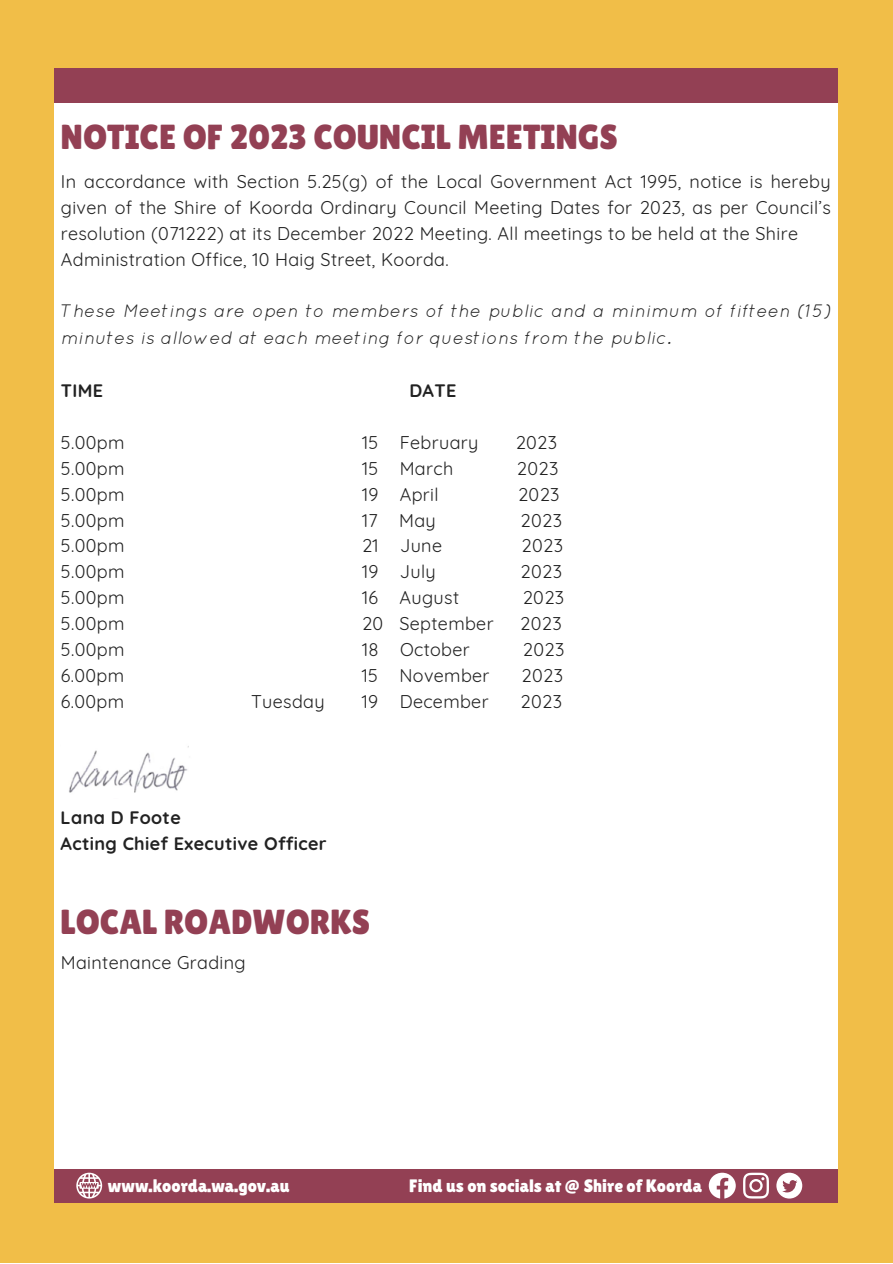
<style>
.page{position:relative;width:893px;height:1264px;background:#fff}
.page>*{position:absolute;margin:0;border:0;box-sizing:border-box;transform-origin:0 0}
.t1{font:34.65px "Lilita One";color:#934054}
.t2{font:18px/25.8px "Quicksand";letter-spacing:.02em;color:#222}
.t3{font:italic 18px/27px "Quicksand";letter-spacing:.02em;color:#222}
.t4{font:18px "Lilita One";color:#fff}
.t5{font:700 18px/25.8px "Quicksand";letter-spacing:.02em;color:#222}
</style>
<div class="page">
<div style="left:0;top:0;width:892px;height:1262px;background:#f1be48"></div>
<div style="left:55px;top:81px;width:782px;height:1109px;background:#fff"></div>
<div style="left:55px;top:1169px;width:782px;height:33px;background:#934054"></div>
<div style="left:55px;top:68px;width:782px;height:34px;background:#934054"></div>
<svg style="left:76px;top:1172px;width:26px;height:26px"></svg>
<svg style="left:708px;top:1172px;width:27px;height:26px"></svg>
<svg style="left:743px;top:1172px;width:25px;height:26px"></svg>
<svg style="left:776px;top:1172px;width:26px;height:26px"></svg>
<img style="left:69px;top:746px;width:120px;height:47px">
<h1 class="t1" style="left:61px;top:117px;width:558px">NOTICE OF 2023 COUNCIL MEETINGS</h1>
<p class="t2" style="left:61px;top:168px;width:771px">In accordance with Section 5.25(g) of the Local Government Act 1995, notice is hereby given of the Shire of Koorda Ordinary Council Meeting Dates for 2023, as per Council’s resolution (071222) at its December 2022 Meeting. All meetings to be held at the Shire Administration Office, 10 Haig Street, Koorda.</p>
<p class="t3" style="left:61px;top:297px;width:771px">These Meetings are open to members of the public and a minimum of fifteen (15) minutes is allowed at each meeting for questions from the public.</p>
<p class="t5" style="left:61px;top:377px;width:44px">TIME</p>
<p class="t5" style="left:409px;top:377px;width:48px">DATE</p>
<p class="t2" style="left:61px;top:429px;width:65px">5.00pm</p>
<p class="t2" style="left:362px;top:429px;width:118px">15 February</p>
<p class="t2" style="left:515px;top:429px;width:43px">2023</p>
<p class="t2" style="left:61px;top:455px;width:65px">5.00pm</p>
<p class="t2" style="left:362px;top:455px;width:93px">15 March</p>
<p class="t2" style="left:517px;top:455px;width:43px">2023</p>
<p class="t2" style="left:61px;top:481px;width:65px">5.00pm</p>
<p class="t2" style="left:362px;top:481px;width:78px">19 April</p>
<p class="t2" style="left:518px;top:481px;width:43px">2023</p>
<p class="t2" style="left:61px;top:507px;width:65px">5.00pm</p>
<p class="t2" style="left:362px;top:507px;width:75px">17 May</p>
<p class="t2" style="left:520px;top:507px;width:43px">2023</p>
<p class="t2" style="left:61px;top:533px;width:65px">5.00pm</p>
<p class="t2" style="left:362px;top:533px;width:81px">21 June</p>
<p class="t2" style="left:521px;top:533px;width:43px">2023</p>
<p class="t2" style="left:61px;top:558px;width:65px">5.00pm</p>
<p class="t2" style="left:362px;top:558px;width:75px">19 July</p>
<p class="t2" style="left:520px;top:558px;width:43px">2023</p>
<p class="t2" style="left:61px;top:584px;width:65px">5.00pm</p>
<p class="t2" style="left:362px;top:584px;width:99px">16 August</p>
<p class="t2" style="left:522px;top:584px;width:43px">2023</p>
<p class="t2" style="left:61px;top:610px;width:65px">5.00pm</p>
<p class="t2" style="left:362px;top:610px;width:133px">20 September</p>
<p class="t2" style="left:520px;top:610px;width:43px">2023</p>
<p class="t2" style="left:61px;top:636px;width:65px">5.00pm</p>
<p class="t2" style="left:362px;top:636px;width:109px">18 October</p>
<p class="t2" style="left:523px;top:636px;width:43px">2023</p>
<p class="t2" style="left:61px;top:662px;width:65px">6.00pm</p>
<p class="t2" style="left:362px;top:662px;width:129px">15 November</p>
<p class="t2" style="left:521px;top:662px;width:43px">2023</p>
<p class="t2" style="left:61px;top:688px;width:65px">6.00pm</p>
<p class="t2" style="left:251px;top:688px;width:75px">Tuesday</p>
<p class="t2" style="left:362px;top:688px;width:128px">19 December</p>
<p class="t2" style="left:520px;top:688px;width:43px">2023</p>
<p class="t5" style="left:61px;top:804px;width:267px">Lana D Foote<br>Acting Chief Executive Officer</p>
<h1 class="t1" style="left:61px;top:902px;width:311px">LOCAL ROADWORKS</h1>
<p class="t2" style="left:61px;top:949px;width:186px">Maintenance Grading</p>
<p class="t4" style="left:108px;top:1170px;width:183px">www.koorda.wa.gov.au</p>
<p class="t4" style="left:409px;top:1170px;width:294px">Find us on socials at @ Shire of Koorda</p>
<p class="t4" style="left:108px;top:1174px;width:183px">www.koorda.wa.gov.au</p>
<p class="t4" style="left:409px;top:1174px;width:294px">Find us on socials at @ Shire of Koorda</p>
</div>
